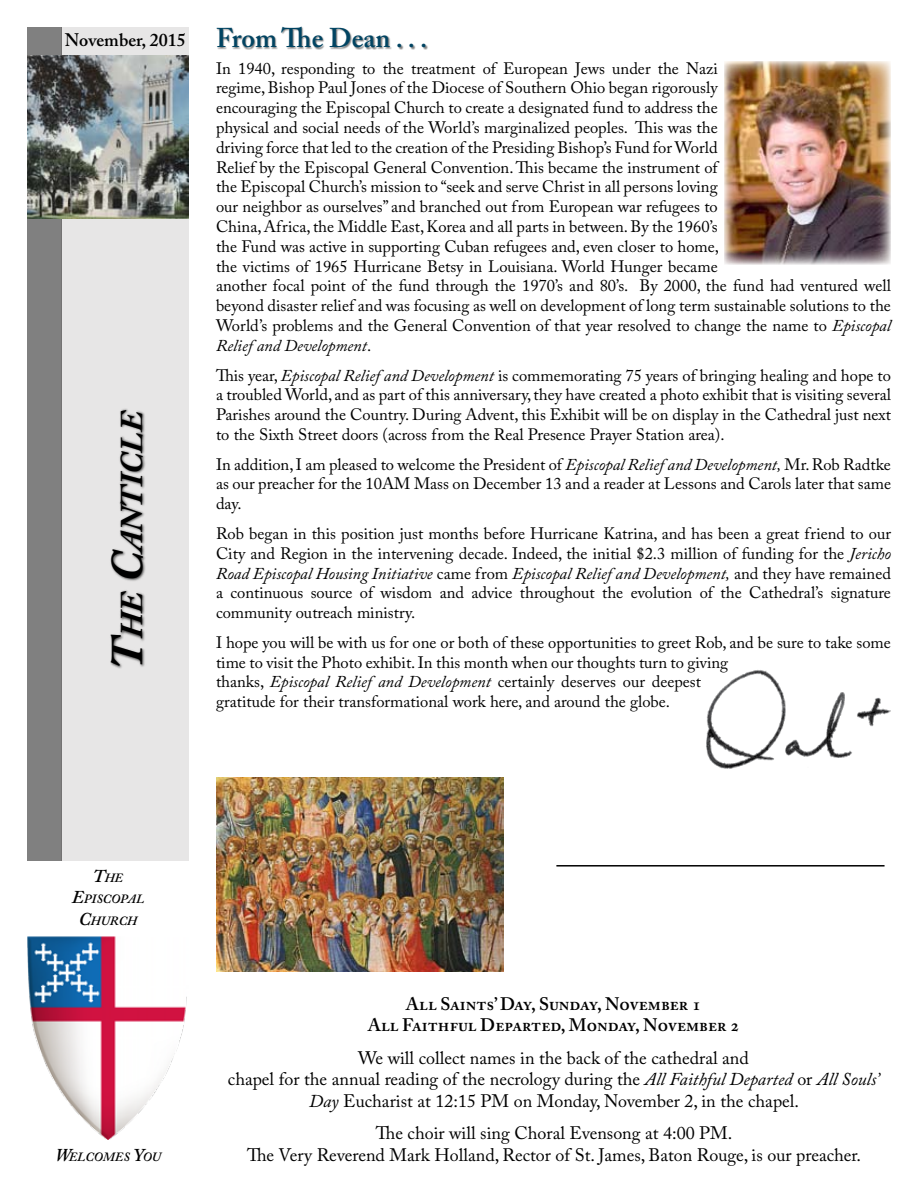
<style>
.page{position:relative;width:918px;height:1188px;background:#fff}
.page>*{position:absolute;margin:0;border:0;box-sizing:border-box;transform-origin:0 0}
.t1{font:italic 700 31.5px "Adobe Caslon Pro";color:#000}
.t2{font:600 27px "Adobe Caslon Pro";color:#014462}
.t3{font:18px/21.6px "Adobe Caslon Pro";color:#000;text-align:center}
.t4{font:600 18px/21.6px "Adobe Caslon Pro";color:#000;text-align:center}
.t5{font:16.5px/19.8px "Adobe Caslon Pro";color:#000;text-align:justify}
.t6{font:italic 600 12.6px/21.6px "Adobe Caslon Pro";color:#000;text-align:center}
.s1{font-size:45px}
.s2{font-style:italic}
.s3{font-size:18px}
</style>
<div class="page">
<div style="left:27px;top:27px;width:35px;height:834px;background:#808080"></div>
<div style="left:62px;top:27px;width:127px;height:834px;background:#e7e6e6"></div>
<img style="left:27px;top:937px;width:160px;height:203px">
<img style="left:27px;top:55px;width:162px;height:164px">
<div style="left:109px;top:408px;width:38px;height:261px;background:#000;opacity:.75"></div>
<div style="left:217px;top:26px;width:211px;height:24px;background:#000;opacity:.5"></div>
<img style="left:725px;top:62px;width:166px;height:203px">
<img style="left:706px;top:670px;width:185px;height:99px">
<img style="left:216px;top:778px;width:288px;height:193px">
<hr style="left:556px;top:865px;width:329px;height:2px;background:#000">
<p class="t4" style="left:65px;top:29px;width:122px">November, 2015</p>
<h1 class="t1" style="left:113px;top:669px;width:261px;rotate:-90deg"><span class="s1">T</span>he <span class="s1">C</span>anticle</h1>
<h2 class="t2" style="left:216px;top:22px;width:213px">From The Dean . . .</h2>
<p class="t5" style="left:216px;top:58px;width:677px;text-align:left">In 1940, responding to the treatment of European Jews under the Nazi<br>regime, Bishop Paul Jones of the Diocese of Southern Ohio began rigorously<br>encouraging the Episcopal Church to create a designated fund to address the<br>physical and social needs of the World’s marginalized peoples. This was the<br>driving force that led to the creation of the Presiding Bishop’s Fund for World<br>Relief by the Episcopal General Convention. This became the instrument of<br>the Episcopal Church’s mission to “seek and serve Christ in all persons loving<br>our neighbor as ourselves” and branched out from European war refugees to<br>China, Africa, the Middle East, Korea and all parts in between. By the 1960’s<br>the Fund was active in supporting Cuban refugees and, even closer to home,<br>the victims of 1965 Hurricane Betsy in Louisiana. World Hunger became<br>another focal point of the fund through the 1970’s and 80’s. By 2000, the fund had ventured well beyond disaster relief and was focusing as well on development of long term sustainable solutions to the World’s problems and the General Convention of that year resolved to change the name to <span class="s2">Episcopal Relief and Development</span>.</p>
<p class="t5" style="left:216px;top:365px;width:677px">This year, <span class="s2">Episcopal Relief and Development</span> is commemorating 75 years of bringing healing and hope to a troubled World, and as part of this anniversary, they have created a photo exhibit that is visiting several Parishes around the Country. During Advent, this Exhibit will be on display in the Cathedral just next to the Sixth Street doors (across from the Real Presence Prayer Station area).</p>
<p class="t5" style="left:216px;top:454px;width:677px">In addition, I am pleased to welcome the President of <span class="s2">Episcopal Relief and Development,</span> Mr. Rob Radtke as our preacher for the 10AM Mass on December 13 and a reader at Lessons and Carols later that same day.</p>
<p class="t5" style="left:216px;top:523px;width:677px">Rob began in this position just months before Hurricane Katrina, and has been a great friend to our City and Region in the intervening decade. Indeed, the initial $2.3 million of funding for the <span class="s2">Jericho Road Episcopal Housing Initiative</span> came from <span class="s2">Episcopal Relief and Development,</span> and they have remained a continuous source of wisdom and advice throughout the evolution of the Cathedral’s signature community outreach ministry.</p>
<p class="t5" style="left:216px;top:632px;width:676px;text-align:left">I hope you will be with us for one or both of these opportunities to greet Rob, and be sure to take some time to visit the Photo exhibit. In this month when our thoughts turn to giving<br>thanks, <span class="s2">Episcopal Relief and Development</span> certainly deserves our deepest<br>gratitude for their transformational work here, and around the globe.</p>
<p class="t6" style="left:72px;top:867px;width:74px"><span class="s3">T</span>HE<br><span class="s3">E</span>PISCOPAL<br><span class="s3">C</span>HURCH</p>
<p class="t6" style="left:55px;top:1146px;width:107px"><span class="s3">W</span>ELCOMES <span class="s3">Y</span>OU</p>
<p class="t4" style="left:368px;top:993px;width:373px">All Saints’ Day, Sunday, November 1<br>All Faithful Departed, Monday, November 2</p>
<p class="t3" style="left:228px;top:1047px;width:653px">We will collect names in the back of the cathedral and<br>chapel for the annual reading of the necrology during the <span class="s2">All Faithful Departed</span> or <span class="s2">All Souls’<br>Day</span> Eucharist at 12:15 PM on Monday, November 2, in the chapel.</p>
<p class="t3" style="left:247px;top:1122px;width:616px">The choir will sing Choral Evensong at 4:00 PM.<br>The Very Reverend Mark Holland, Rector of St. James, Baton Rouge, is our preacher.</p>
</div>
